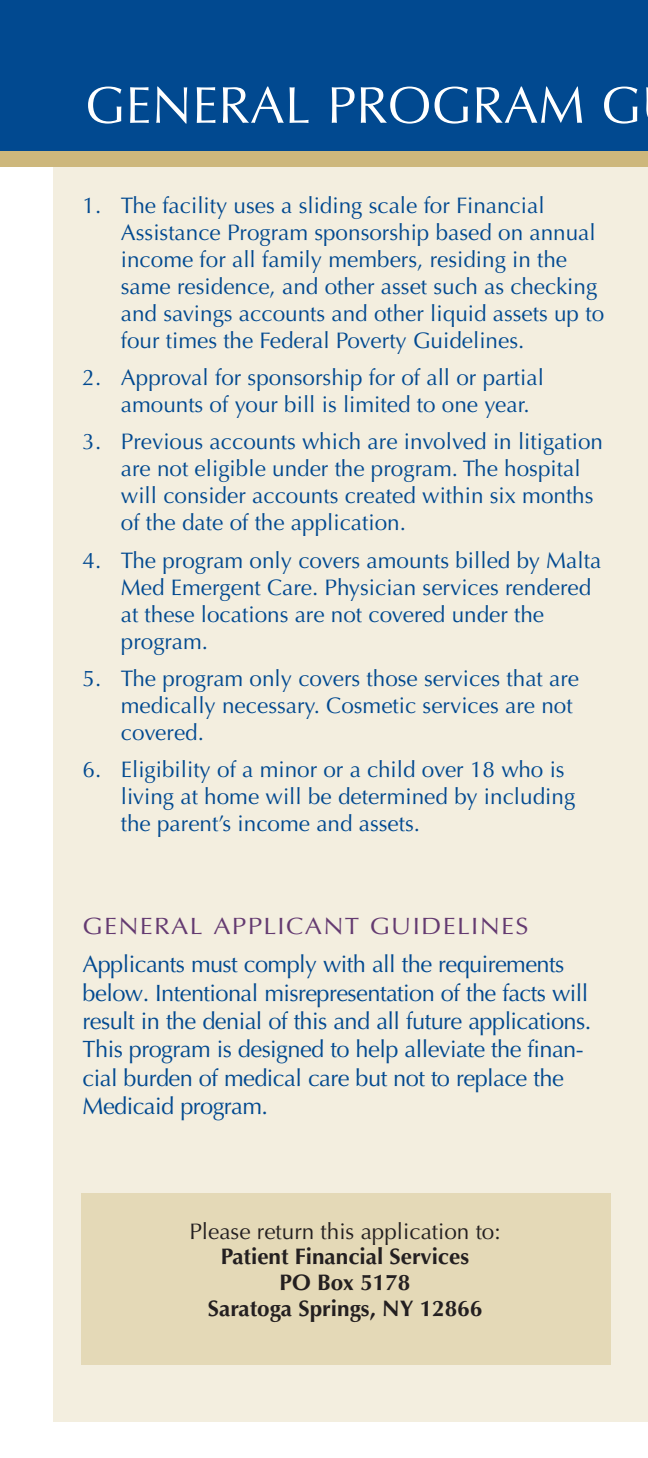
<style>
.page{position:relative;width:648px;height:1458px;background:#fff}
.page>*{position:absolute;margin:0;border:0;box-sizing:border-box;transform-origin:0 0}
.t1{font:51.75px "Optima";letter-spacing:.005em;color:#fff}
.Copy{font:23.62px/28.3px "Optima";letter-spacing:-.025em;color:#014990}
.Cover_Header{font:23.62px "Optima";letter-spacing:.05em;color:#643a71;scale:1.1 1}
.t2{font:22.5px/27px "Optima";color:#014990}
.t3{font:700 22.5px "Optima";color:#231f20}
.t4{font:22.5px "Optima";color:#231f20}
</style>
<div class="page">
<div style="left:53px;top:122px;width:595px;height:1300px;background:#f3eedf"></div>
<div style="left:0;top:148px;width:648px;height:19px;background:#cdb77c"></div>
<div style="left:0;top:0;width:648px;height:151px;background:#014990"></div>
<div style="left:81px;top:1193px;width:530px;height:172px;background:#e4d9b7"></div>
<p class="t1" style="left:85px;top:75px;width:558px">GENERAL PROGRAM G</p>
<p class="t2" style="left:121px;top:192px;width:485px;text-indent:-38px">1. The facility uses a sliding scale for Financial Assistance Program sponsorship based on annual income for all family members, residing in the same residence, and other asset such as checking and savings accounts and other liquid assets up to four times the Federal Poverty Guidelines.</p>
<p class="t2" style="left:121px;top:365px;width:425px;text-indent:-38px">2. Approval for sponsorship for of all or partial amounts of your bill is limited to one year.</p>
<p class="t2" style="left:121px;top:429px;width:484px;text-indent:-38px">3. Previous accounts which are involved in litigation are not eligible under the program. The hospital will consider accounts created within six months of the date of the application.</p>
<p class="t2" style="left:121px;top:547px;width:482px;text-indent:-38px">4. The program only covers amounts billed by Malta Med Emergent Care. Physician services rendered at these locations are not covered under the program.</p>
<p class="t2" style="left:121px;top:665px;width:460px;text-indent:-38px">5. The program only covers those services that are medically necessary. Cosmetic services are not covered.</p>
<p class="t2" style="left:121px;top:756px;width:456px;text-indent:-38px">6. Eligibility of a minor or a child over 18 who is living at home will be determined by including the parent’s income and assets.</p>
<p class="Cover_Header" style="left:83px;top:912px;width:407px">GENERAL APPLICANT GUIDELINES</p>
<p class="Copy" style="left:83px;top:950px;width:510px">Applicants must comply with all the requirements below. Intentional misrepresentation of the facts will result in the denial of this and all future applications.<br>This program is designed to help alleviate the finan&shy;cial burden of medical care but not to replace the Medicaid program.</p>
<p class="t4" style="left:189px;top:1218px;width:313px">Please return this application to:</p>
<p class="t3" style="left:221px;top:1244px;width:250px">Patient Financial Services</p>
<p class="t3" style="left:280px;top:1270px;width:132px">PO Box 5178</p>
<p class="t3" style="left:208px;top:1295px;width:276px">Saratoga Springs, NY 12866</p>
</div>
